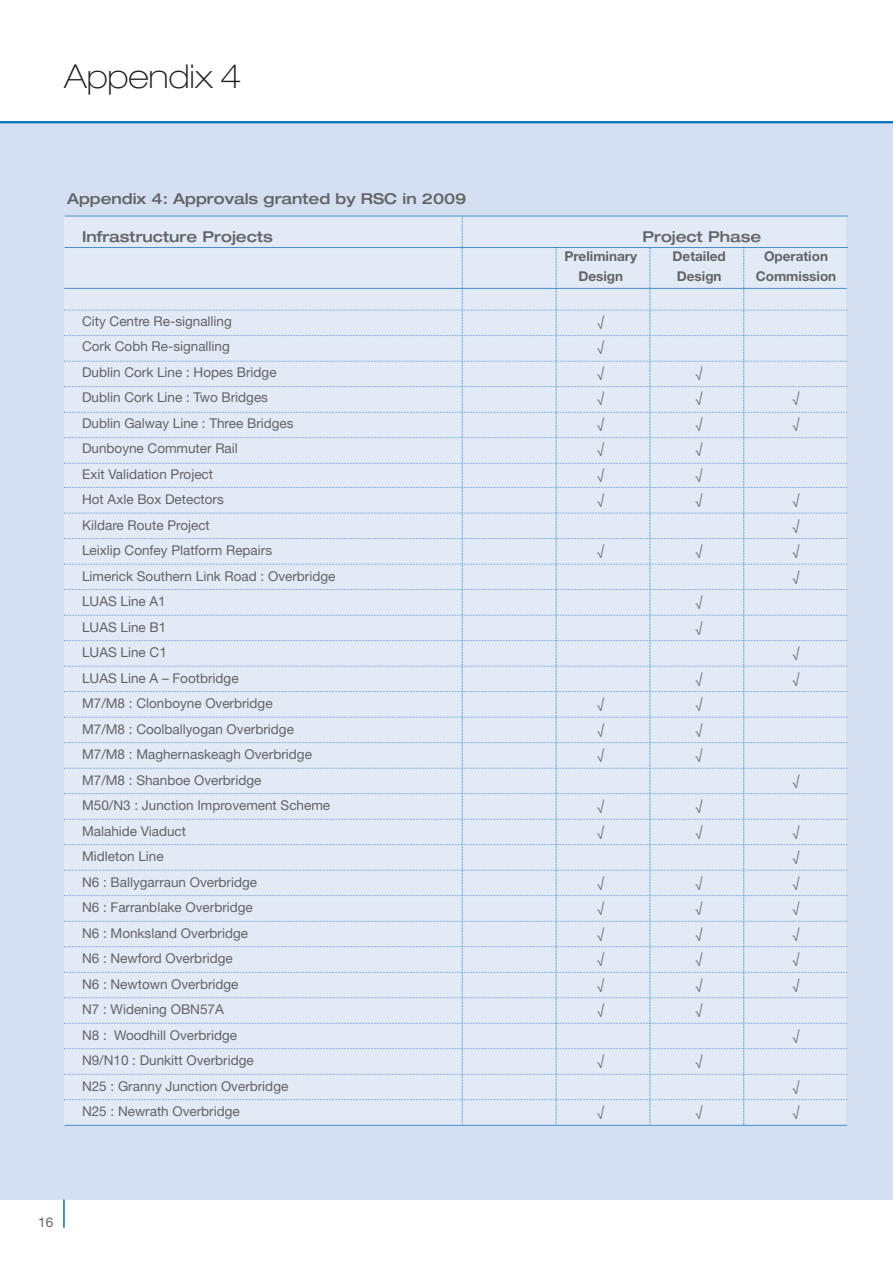
<style>
.page{position:relative;width:893px;height:1263px;background:#fff}
.page>*{position:absolute;margin:0;border:0;box-sizing:border-box;transform-origin:0 0}
.t1{font:100 expanded 33px "Helvetica Neue LT";color:#231f20}
.t2{font:500 expanded 15px "Helvetica Neue LT";color:#636366}
.t3{font:13.5px "Helvetica Neue LT";color:#636366}
.t4{font:700 13.5px "Helvetica Neue LT";color:#636366}
</style>
<div class="page">
<div style="left:0;top:121px;width:892px;height:1078px;background:#d4e0f1"></div>
<hr style="left:0;top:121px;width:892px;height:2px;background:#0071bb">
<hr style="left:63px;top:1199px;width:2px;height:28px;background:#0071bb">
<div style="left:64px;top:216px;width:783px;height:909px;background:#e2eaf6"></div>
<hr style="left:64px;top:1125px;width:782px;height:1px;background:#498dca">
<h1 class="t1" style="left:64px;top:64px;width:179px">Appendix 4</h1>
<p class="t2" style="left:67px;top:193px;width:400px">Appendix 4: Approvals granted by RSC in 2009</p>
<p class="t2" style="left:82px;top:231px;width:192px">Infrastructure Projects</p>
<p class="t2" style="left:642px;top:231px;width:120px">Project Phase</p>
<p class="t4" style="left:564px;top:251px;width:74px">Preliminary</p>
<p class="t4" style="left:672px;top:251px;width:55px">Detailed</p>
<p class="t4" style="left:763px;top:251px;width:65px">Operation</p>
<p class="t4" style="left:578px;top:271px;width:46px">Design</p>
<p class="t4" style="left:676px;top:271px;width:46px">Design</p>
<p class="t4" style="left:755px;top:271px;width:82px">Commission</p>
<p class="t3" style="left:82px;top:316px;width:151px">City Centre Re-signalling</p>
<p class="t3" style="left:597px;top:316px;width:8px">√</p>
<p class="t3" style="left:82px;top:341px;width:149px">Cork Cobh Re-signalling</p>
<p class="t3" style="left:597px;top:341px;width:8px">√</p>
<p class="t3" style="left:82px;top:367px;width:196px">Dublin Cork Line : Hopes Bridge</p>
<p class="t3" style="left:597px;top:367px;width:8px">√</p>
<p class="t3" style="left:695px;top:367px;width:8px">√</p>
<p class="t3" style="left:82px;top:392px;width:187px">Dublin Cork Line : Two Bridges</p>
<p class="t3" style="left:597px;top:392px;width:8px">√</p>
<p class="t3" style="left:695px;top:392px;width:8px">√</p>
<p class="t3" style="left:792px;top:392px;width:8px">√</p>
<p class="t3" style="left:82px;top:418px;width:213px">Dublin Galway Line : Three Bridges</p>
<p class="t3" style="left:597px;top:418px;width:8px">√</p>
<p class="t3" style="left:695px;top:418px;width:8px">√</p>
<p class="t3" style="left:792px;top:418px;width:8px">√</p>
<p class="t3" style="left:82px;top:443px;width:157px">Dunboyne Commuter Rail</p>
<p class="t3" style="left:597px;top:443px;width:8px">√</p>
<p class="t3" style="left:695px;top:443px;width:8px">√</p>
<p class="t3" style="left:82px;top:469px;width:132px">Exit Validation Project</p>
<p class="t3" style="left:597px;top:469px;width:8px">√</p>
<p class="t3" style="left:695px;top:469px;width:8px">√</p>
<p class="t3" style="left:82px;top:494px;width:143px">Hot Axle Box Detectors</p>
<p class="t3" style="left:597px;top:494px;width:8px">√</p>
<p class="t3" style="left:695px;top:494px;width:8px">√</p>
<p class="t3" style="left:792px;top:494px;width:8px">√</p>
<p class="t3" style="left:82px;top:520px;width:129px">Kildare Route Project</p>
<p class="t3" style="left:792px;top:520px;width:8px">√</p>
<p class="t3" style="left:82px;top:545px;width:191px">Leixlip Confey Platform Repairs</p>
<p class="t3" style="left:597px;top:545px;width:8px">√</p>
<p class="t3" style="left:695px;top:545px;width:8px">√</p>
<p class="t3" style="left:792px;top:545px;width:8px">√</p>
<p class="t3" style="left:82px;top:571px;width:255px">Limerick Southern Link Road : Overbridge</p>
<p class="t3" style="left:792px;top:571px;width:8px">√</p>
<p class="t3" style="left:82px;top:596px;width:85px">LUAS Line A1</p>
<p class="t3" style="left:695px;top:596px;width:8px">√</p>
<p class="t3" style="left:82px;top:622px;width:86px">LUAS Line B1</p>
<p class="t3" style="left:695px;top:622px;width:8px">√</p>
<p class="t3" style="left:82px;top:647px;width:86px">LUAS Line C1</p>
<p class="t3" style="left:792px;top:647px;width:8px">√</p>
<p class="t3" style="left:82px;top:673px;width:158px">LUAS Line A – Footbridge</p>
<p class="t3" style="left:695px;top:673px;width:8px">√</p>
<p class="t3" style="left:792px;top:673px;width:8px">√</p>
<p class="t3" style="left:82px;top:698px;width:192px">M7/M8 : Clonboyne Overbridge</p>
<p class="t3" style="left:597px;top:698px;width:8px">√</p>
<p class="t3" style="left:695px;top:698px;width:8px">√</p>
<p class="t3" style="left:82px;top:724px;width:213px">M7/M8 : Coolballyogan Overbridge</p>
<p class="t3" style="left:597px;top:724px;width:8px">√</p>
<p class="t3" style="left:695px;top:724px;width:8px">√</p>
<p class="t3" style="left:82px;top:749px;width:231px">M7/M8 : Maghernaskeagh Overbridge</p>
<p class="t3" style="left:597px;top:749px;width:8px">√</p>
<p class="t3" style="left:695px;top:749px;width:8px">√</p>
<p class="t3" style="left:82px;top:775px;width:181px">M7/M8 : Shanboe Overbridge</p>
<p class="t3" style="left:792px;top:775px;width:8px">√</p>
<p class="t3" style="left:82px;top:800px;width:249px">M50/N3 : Junction Improvement Scheme</p>
<p class="t3" style="left:597px;top:800px;width:8px">√</p>
<p class="t3" style="left:695px;top:800px;width:8px">√</p>
<p class="t3" style="left:82px;top:826px;width:105px">Malahide Viaduct</p>
<p class="t3" style="left:597px;top:826px;width:8px">√</p>
<p class="t3" style="left:695px;top:826px;width:8px">√</p>
<p class="t3" style="left:792px;top:826px;width:8px">√</p>
<p class="t3" style="left:82px;top:851px;width:83px">Midleton Line</p>
<p class="t3" style="left:792px;top:851px;width:8px">√</p>
<p class="t3" style="left:82px;top:877px;width:176px">N6 : Ballygarraun Overbridge</p>
<p class="t3" style="left:597px;top:877px;width:8px">√</p>
<p class="t3" style="left:695px;top:877px;width:8px">√</p>
<p class="t3" style="left:792px;top:877px;width:8px">√</p>
<p class="t3" style="left:82px;top:902px;width:172px">N6 : Farranblake Overbridge</p>
<p class="t3" style="left:597px;top:902px;width:8px">√</p>
<p class="t3" style="left:695px;top:902px;width:8px">√</p>
<p class="t3" style="left:792px;top:902px;width:8px">√</p>
<p class="t3" style="left:82px;top:928px;width:167px">N6 : Monksland Overbridge</p>
<p class="t3" style="left:597px;top:928px;width:8px">√</p>
<p class="t3" style="left:695px;top:928px;width:8px">√</p>
<p class="t3" style="left:792px;top:928px;width:8px">√</p>
<p class="t3" style="left:82px;top:953px;width:152px">N6 : Newford Overbridge</p>
<p class="t3" style="left:597px;top:953px;width:8px">√</p>
<p class="t3" style="left:695px;top:953px;width:8px">√</p>
<p class="t3" style="left:792px;top:953px;width:8px">√</p>
<p class="t3" style="left:82px;top:979px;width:158px">N6 : Newtown Overbridge</p>
<p class="t3" style="left:597px;top:979px;width:8px">√</p>
<p class="t3" style="left:695px;top:979px;width:8px">√</p>
<p class="t3" style="left:792px;top:979px;width:8px">√</p>
<p class="t3" style="left:82px;top:1004px;width:143px">N7 : Widening OBN57A</p>
<p class="t3" style="left:597px;top:1004px;width:8px">√</p>
<p class="t3" style="left:695px;top:1004px;width:8px">√</p>
<p class="t3" style="left:82px;top:1030px;width:156px">N8 : Woodhill Overbridge</p>
<p class="t3" style="left:792px;top:1030px;width:8px">√</p>
<p class="t3" style="left:82px;top:1055px;width:173px">N9/N10 : Dunkitt Overbridge</p>
<p class="t3" style="left:597px;top:1055px;width:8px">√</p>
<p class="t3" style="left:695px;top:1055px;width:8px">√</p>
<p class="t3" style="left:82px;top:1081px;width:208px">N25 : Granny Junction Overbridge</p>
<p class="t3" style="left:792px;top:1081px;width:8px">√</p>
<p class="t3" style="left:82px;top:1106px;width:159px">N25 : Newrath Overbridge</p>
<p class="t3" style="left:597px;top:1106px;width:8px">√</p>
<p class="t3" style="left:695px;top:1106px;width:8px">√</p>
<p class="t3" style="left:792px;top:1106px;width:8px">√</p>
<p class="t3" style="left:38px;top:1217px;width:16px">16</p>
</div>
